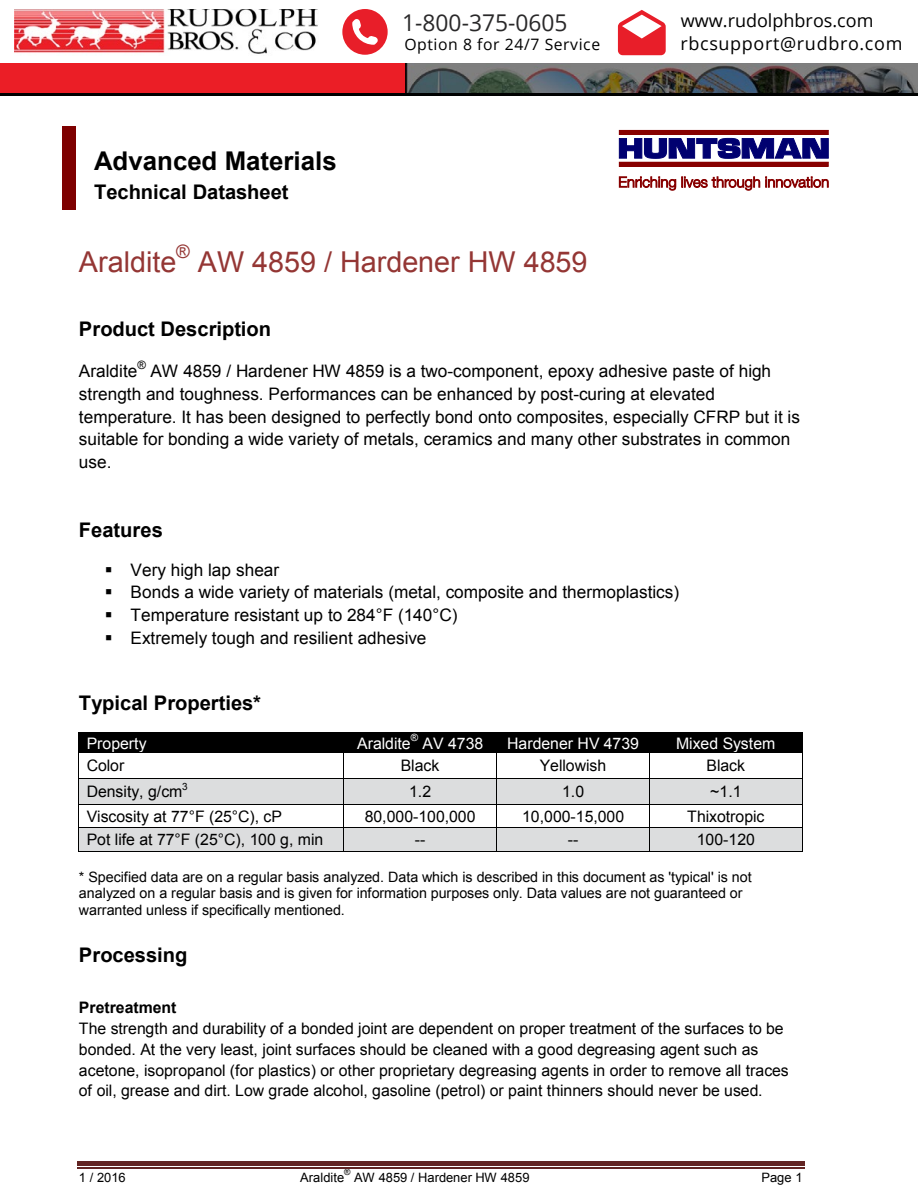
<style>
.page{position:relative;width:918px;height:1188px;background:#fff}
.page>*{position:absolute;margin:0;border:0;box-sizing:border-box;transform-origin:0 0}
.t1{font:28.8px "Arial";color:#943634}
.t2{font:700 25.8px "Arial";letter-spacing:-.005em;color:#000}
.t3{font:23.1px "Open Sans";color:#292829}
.t4{font:700 20.1px "Arial";color:#000}
.t5{font:18.6px "Arial";color:#943634}
.t6{font:18px/22.4px "Open Sans";letter-spacing:.035em;color:#000}
.t7{font:17.25px/22.8px "Arial";color:#000}
.t8{font:15.9px/20.9px "Arial";color:#000}
.t9{font:15.9px "Arial";color:#fff}
.t10{font:700 15.9px "Arial";color:#000}
.t11{font:15.75px "Open Sans";letter-spacing:.035em;color:#000}
.t12{font:14.25px/16.5px "Arial";color:#000}
.t13{font:12.9px "Arial";letter-spacing:.005em;color:#000}
.t14{font:11.55px "Arial";color:#000}
.t15{font:10.05px "Arial";color:#fff}
.t16{font:10.05px "Arial";color:#000}
.t17{font:8.55px "Arial";color:#000}
</style>
<div class="page">
<img style="left:404px;top:63px;width:514px;height:30px">
<div style="left:0;top:63px;width:404px;height:32px;background:#eb1e26"></div>
<svg style="left:342px;top:9px;width:46px;height:46px"></svg>
<svg style="left:618px;top:10px;width:48px;height:45px"></svg>
<img style="left:14px;top:9px;width:304px;height:45px">
<hr style="left:0;top:93px;width:918px;height:2px;background:#000101">
<hr style="left:77px;top:1162px;width:728px;height:4px;background:#622423">
<hr style="left:77px;top:1167px;width:728px;height:1px;background:#622423">
<svg style="left:619px;top:138px;width:210px;height:21px"></svg>
<div style="left:619px;top:130px;width:209px;height:4px;border:1px solid #870000"></div>
<div style="left:619px;top:162px;width:209px;height:4px;border:1px solid #870000"></div>
<svg style="left:619px;top:176px;width:210px;height:15px"></svg>
<div style="left:62px;top:127px;width:14px;height:83px;background:#7e0000"></div>
<div style="left:79px;top:733px;width:264px;height:20px;background:#000"></div>
<div style="left:344px;top:733px;width:152px;height:20px;background:#000"></div>
<div style="left:497px;top:733px;width:152px;height:20px;background:#000"></div>
<div style="left:650px;top:733px;width:152px;height:20px;background:#000"></div>
<hr style="left:79px;top:733px;width:265px;height:1px;background:#000">
<hr style="left:79px;top:753px;width:265px;height:1px;background:#000">
<hr style="left:344px;top:753px;width:152px;height:1px;background:#000">
<hr style="left:497px;top:753px;width:152px;height:1px;background:#000">
<hr style="left:650px;top:753px;width:152px;height:1px;background:#000">
<div style="left:79px;top:779px;width:264px;height:25px;background:#dcddde"></div>
<div style="left:344px;top:779px;width:152px;height:25px;background:#dcddde"></div>
<div style="left:497px;top:779px;width:152px;height:25px;background:#dcddde"></div>
<div style="left:650px;top:779px;width:152px;height:25px;background:#dcddde"></div>
<hr style="left:79px;top:778px;width:265px;height:1px;background:#000">
<hr style="left:344px;top:778px;width:152px;height:1px;background:#000">
<hr style="left:497px;top:778px;width:152px;height:1px;background:#000">
<hr style="left:650px;top:778px;width:152px;height:1px;background:#000">
<hr style="left:79px;top:804px;width:265px;height:1px;background:#000">
<hr style="left:344px;top:804px;width:152px;height:1px;background:#000">
<hr style="left:497px;top:804px;width:152px;height:1px;background:#000">
<hr style="left:650px;top:804px;width:152px;height:1px;background:#000">
<div style="left:79px;top:828px;width:264px;height:23px;background:#dcddde"></div>
<div style="left:344px;top:828px;width:152px;height:23px;background:#dcddde"></div>
<div style="left:497px;top:828px;width:152px;height:23px;background:#dcddde"></div>
<div style="left:650px;top:828px;width:152px;height:23px;background:#dcddde"></div>
<hr style="left:79px;top:827px;width:265px;height:1px;background:#000">
<hr style="left:344px;top:827px;width:152px;height:1px;background:#000">
<hr style="left:497px;top:827px;width:152px;height:1px;background:#000">
<hr style="left:650px;top:827px;width:152px;height:1px;background:#000">
<hr style="left:79px;top:851px;width:265px;height:1px;background:#000">
<hr style="left:344px;top:851px;width:152px;height:1px;background:#000">
<svg style="left:496px;top:733px;width:1px;height:119px"></svg>
<hr style="left:497px;top:851px;width:152px;height:1px;background:#000">
<svg style="left:649px;top:733px;width:1px;height:119px"></svg>
<hr style="left:650px;top:851px;width:152px;height:1px;background:#000">
<svg style="left:802px;top:733px;width:1px;height:119px"></svg>
<h2 class="t2" style="left:94px;top:144px;width:244px">Advanced Materials</h2>
<p class="t4" style="left:94px;top:179px;width:196px">Technical Datasheet</p>
<h3 class="t3" style="left:402px;top:7px;width:167px">1-800-375-0605</h3>
<p class="t11" style="left:404px;top:34px;width:197px">Option 8 for 24/7 Service</p>
<h1 class="t1" style="left:79px;top:243px;width:99px">Araldite</h1>
<p class="t5" style="left:176px;top:239px;width:15px">®</p>
<h1 class="t1" style="left:198px;top:243px;width:391px">AW 4859 / Hardener HW 4859</h1>
<p class="t6" style="left:680px;top:9px;width:224px">www.rudolphbros.com rbcsupport@rudbro.com</p>
<p class="t4" style="left:79px;top:316px;width:194px">Product Description</p>
<p class="t7" style="left:79px;top:360px;width:60px">Araldite</p>
<p class="t14" style="left:137px;top:357px;width:10px">®</p>
<p class="t7" style="left:79px;top:360px;width:723px;text-indent:72px">AW 4859 / Hardener HW 4859 is a two-component, epoxy adhesive paste of high strength and toughness. Performances can be enhanced by post-curing at elevated temperature. It has been designed to perfectly bond onto composites, especially CFRP but it is suitable for bonding a wide variety of metals, ceramics and many other substrates in common use.</p>
<p class="t4" style="left:79px;top:517px;width:85px">Features</p>
<p class="t7" style="left:105px;top:558px;width:176px">▪ Very high lap shear</p>
<p class="t7" style="left:105px;top:581px;width:576px">▪ Bonds a wide variety of materials (metal, composite and thermoplastics)</p>
<p class="t7" style="left:105px;top:604px;width:354px">▪ Temperature resistant up to 284°F (140°C)</p>
<p class="t7" style="left:105px;top:627px;width:323px">▪ Extremely tough and resilient adhesive</p>
<p class="t4" style="left:79px;top:690px;width:184px">Typical Properties*</p>
<p class="t9" style="left:87px;top:733px;width:61px">Property</p>
<p class="t9" style="left:357px;top:733px;width:55px">Araldite</p>
<p class="t15" style="left:411px;top:731px;width:9px">®</p>
<p class="t9" style="left:423px;top:733px;width:62px">AV 4738</p>
<p class="t9" style="left:507px;top:733px;width:133px">Hardener HV 4739</p>
<p class="t9" style="left:676px;top:733px;width:101px">Mixed System</p>
<p class="t8" style="left:87px;top:756px;width:39px">Color</p>
<p class="t8" style="left:401px;top:756px;width:40px">Black</p>
<p class="t8" style="left:540px;top:756px;width:68px">Yellowish</p>
<p class="t8" style="left:707px;top:756px;width:40px">Black</p>
<p class="t8" style="left:87px;top:781px;width:97px">Density, g/cm</p>
<p class="t16" style="left:182px;top:780px;width:7px">3</p>
<p class="t8" style="left:409px;top:781px;width:24px">1.2</p>
<p class="t8" style="left:562px;top:781px;width:24px">1.0</p>
<p class="t8" style="left:710px;top:781px;width:33px">~1.1</p>
<p class="t8" style="left:87px;top:806px;width:197px">Viscosity at 77°F (25°C), cP</p>
<p class="t8" style="left:365px;top:806px;width:112px">80,000-100,000</p>
<p class="t8" style="left:522px;top:806px;width:103px">10,000-15,000</p>
<p class="t8" style="left:687px;top:806px;width:79px">Thixotropic</p>
<p class="t8" style="left:87px;top:829px;width:238px">Pot life at 77°F (25°C), 100 g, min</p>
<p class="t8" style="left:415px;top:829px;width:12px">--</p>
<p class="t8" style="left:568px;top:829px;width:12px">--</p>
<p class="t8" style="left:697px;top:829px;width:60px">100-120</p>
<p class="t12" style="left:79px;top:869px;width:674px">* Specified data are on a regular basis analyzed. Data which is described in this document as 'typical' is not analyzed on a regular basis and is given for information purposes only. Data values are not guaranteed or warranted unless if specifically mentioned.</p>
<p class="t4" style="left:79px;top:942px;width:110px">Processing</p>
<p class="t10" style="left:79px;top:997px;width:99px">Pretreatment</p>
<p class="t8" style="left:79px;top:1018px;width:711px">The strength and durability of a bonded joint are dependent on proper treatment of the surfaces to be bonded. At the very least, joint surfaces should be cleaned with a good degreasing agent such as acetone, isopropanol (for plastics) or other proprietary degreasing agents in order to remove all traces of oil, grease and dirt. Low grade alcohol, gasoline (petrol) or paint thinners should never be used.</p>
<p class="t17" style="left:344px;top:1167px;width:8px">®</p>
<p class="t13" style="left:79px;top:1169px;width:48px">1 / 2016</p>
<p class="t13" style="left:300px;top:1169px;width:45px">Araldite</p>
<p class="t13" style="left:354px;top:1169px;width:177px">AW 4859 / Hardener HW 4859</p>
<p class="t13" style="left:761px;top:1169px;width:43px">Page 1</p>
</div>
